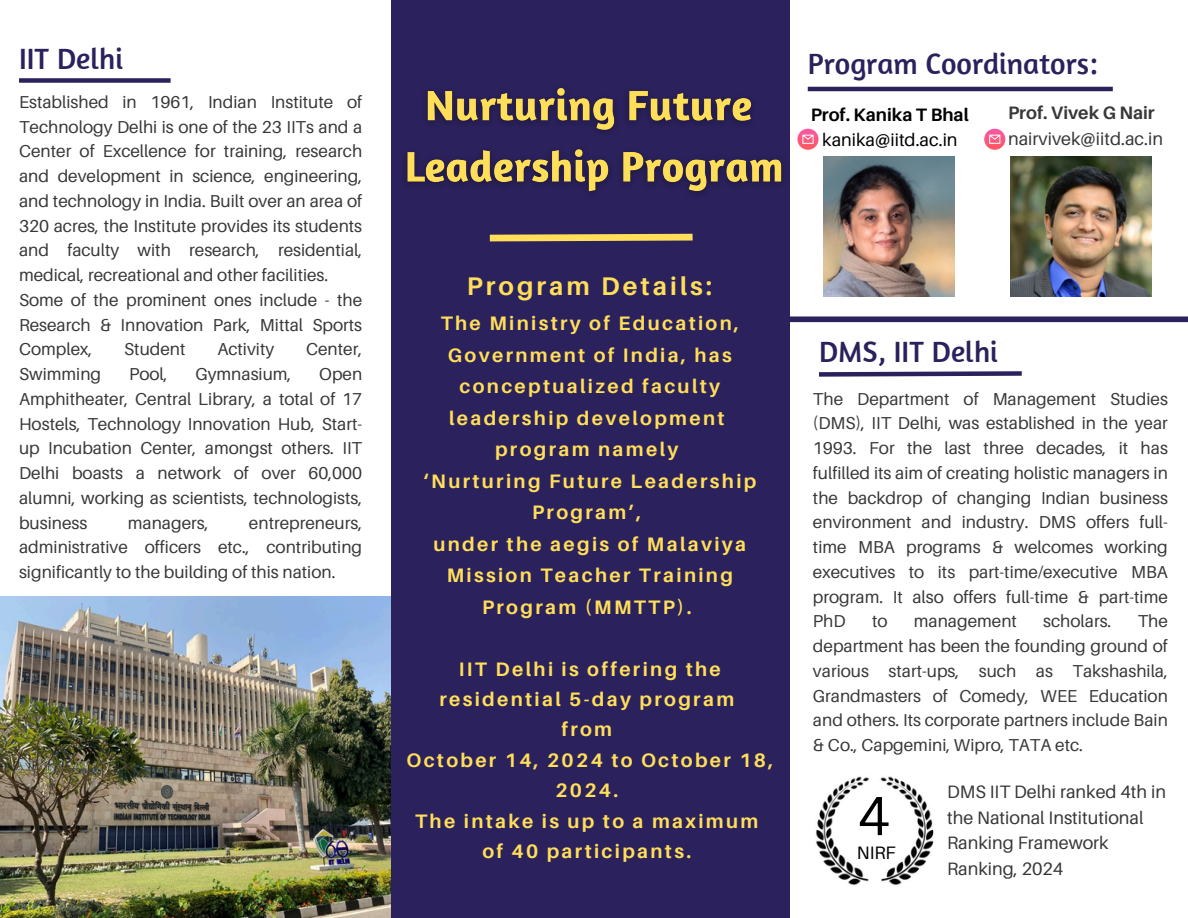
<style>
.page{position:relative;width:1188px;height:918px;background:#fff}
.page>*{position:absolute;margin:0;border:0;box-sizing:border-box;transform-origin:0 0}
.t1{font:53.4px "Canva Sans";color:#000}
.t2{font:30px "Amaranth";color:#2b215c}
.t3{font:700 25.5px "Aileron";letter-spacing:.12em;color:#ffde59}
.t4{font:700 19.5px/31.5px "Aileron";letter-spacing:.12em;color:#ffde59;text-align:center}
.t5{font:18px/25.8px "Aileron";color:#383838}
.t6{font:18px/24.8px "Aileron";color:#000;text-align:center}
.t7{font:17.25px/24.8px "Aileron";color:#383838;text-align:justify}
.s1{font-weight:700}
</style>
<div class="page">
<div style="left:392px;top:0;width:398px;height:918px;background:#2b215c"></div>
<img style="left:0;top:597px;width:391px;height:321px">
<div style="left:790px;top:316px;width:398px;height:6px;background:#2b215c"></div>
<svg style="left:489px;top:233px;width:204px;height:9px"></svg>
<svg style="left:819px;top:371px;width:203px;height:6px"></svg>
<div style="left:19px;top:78px;width:152px;height:5px;background:#2b215c"></div>
<svg style="left:797px;top:129px;width:22px;height:21px"></svg>
<svg style="left:802px;top:135px;width:12px;height:9px"></svg>
<svg style="left:984px;top:129px;width:21px;height:21px"></svg>
<svg style="left:989px;top:135px;width:11px;height:9px"></svg>
<img style="left:1011px;top:156px;width:140px;height:141px">
<img style="left:824px;top:156px;width:130px;height:141px">
<hr style="left:808px;top:87px;width:305px;height:4px;background:#2b215c">
<img style="left:815px;top:776px;width:119px;height:110px">
<img style="left:406px;top:87px;width:377px;height:107px">
<p class="t2" style="left:19px;top:40px;width:106px">IIT Delhi</p>
<p class="t7" style="left:19px;top:89px;width:345px">Established in 1961, Indian Institute of Technology Delhi is one of the 23 IITs and a Center of Excellence for training, research and development in science, engineering, and technology in India. Built over an area of 320 acres, the Institute provides its students and faculty with research, residential, medical, recreational and other facilities.</p>
<h5 class="t7" style="left:19px;top:287px;width:345px">Some of the prominent ones include - the Research &amp; Innovation Park, Mittal Sports Complex,</h5>
<h5 class="t7" style="left:124px;top:337px;width:63px">Student</h5>
<h5 class="t7" style="left:217px;top:337px;width:58px">Activity</h5>
<h5 class="t7" style="left:306px;top:337px;width:58px">Center,</h5>
<h5 class="t7" style="left:19px;top:361px;width:84px">Swimming</h5>
<h5 class="t7" style="left:129px;top:361px;width:40px">Pool,</h5>
<h5 class="t7" style="left:195px;top:361px;width:97px">Gymnasium,</h5>
<h5 class="t7" style="left:19px;top:361px;width:345px;text-indent:300px">Open Amphitheater, Central Library, a total of 17<br>Hostels, Technology Innovation Hub, Start&shy;up Incubation Center, amongst others. IIT Delhi boasts a network of over 60,000 alumni, working as scientists, technologists, business</h5>
<h5 class="t7" style="left:19px;top:510px;width:345px;text-indent:230px">entrepreneurs, administrative officers etc., contributing significantly to the building of this nation.</h5>
<h5 class="t7" style="left:128px;top:510px;width:82px">managers,</h5>
<p class="t2" style="left:808px;top:45px;width:292px">Program Coordinators:</p>
<p class="t5" style="left:1008px;top:99px;width:156px"><span class="s1">Prof. Vivek G Nair </span>nairvivek@iitd.ac.in</p>
<p class="t6" style="left:811px;top:102px;width:160px"><span class="s1">Prof. Kanika T Bhal </span>kanika@iitd.ac.in</p>
<p class="t3" style="left:467px;top:271px;width:247px">Program Details:</p>
<p class="t4" style="left:423px;top:307px;width:335px">The Ministry of Education,<br>Government of India, has conceptualized faculty leadership development program namely<br>‘Nurturing Future Leadership<br>Program’,<br>under the aegis of Malaviya<br>Mission Teacher Training<br>Program (MMTTP).</p>
<p class="t4" style="left:406px;top:653px;width:368px;line-height:30.3px">IIT Delhi is offering the residential 5-day program<br>from<br>October 14, 2024 to October 18,<br>2024.<br>The intake is up to a maximum of 40 participants.</p>
<h2 class="t2" style="left:819px;top:333px;width:180px">DMS, IIT Delhi</h2>
<h5 class="t7" style="left:813px;top:386px;width:356px">The Department of Management Studies (DMS), IIT Delhi, was established in the year 1993. For the last three decades, it has fulfilled its aim of creating holistic managers in the backdrop of changing Indian business environment and industry. DMS offers full&shy;time MBA programs &amp; welcomes working executives to its part-time/executive MBA program. It also offers full-time &amp; part-time PhD</h5>
<h5 class="t7" style="left:813px;top:609px;width:356px;text-indent:325px">The department has been the founding ground of various start-ups, such as Takshashila, Grandmasters of Comedy, WEE Education and others. Its corporate partners include Bain &amp; Co., Capgemini, Wipro, TATA etc.</h5>
<h5 class="t7" style="left:872px;top:609px;width:17px">to</h5>
<h5 class="t7" style="left:914px;top:609px;width:105px">management</h5>
<h5 class="t7" style="left:1043px;top:609px;width:70px">scholars.</h5>
<h2 class="t1" style="left:858px;top:778px;width:34px">4</h2>
<p class="t6" style="left:857px;top:840px;width:41px">NIRF</p>
<p class="t5" style="left:947px;top:778px;width:220px">DMS IIT Delhi ranked 4th in the National Institutional<br>Ranking Framework<br>Ranking, 2024</p>
</div>
